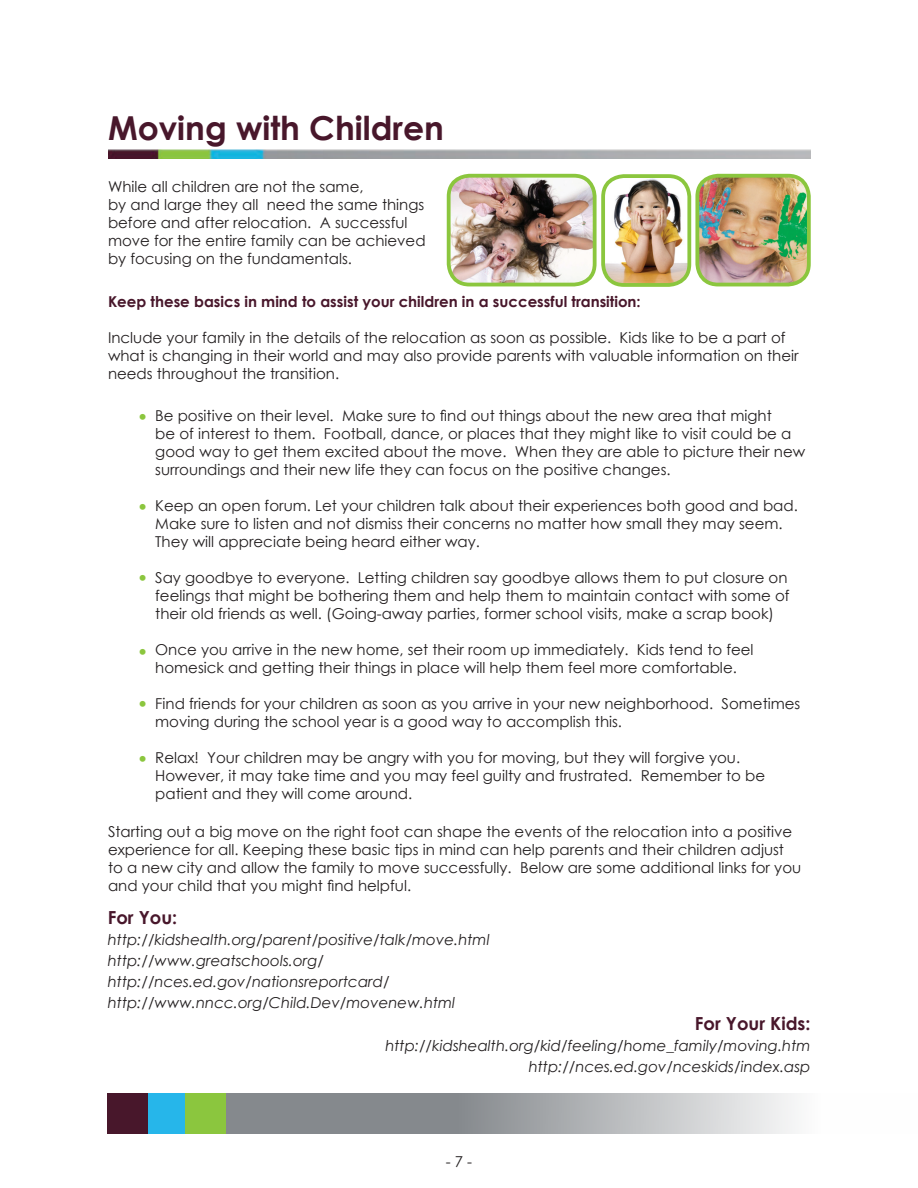
<style>
.page{position:relative;width:918px;height:1188px;background:#fff}
.page>*{position:absolute;margin:0;border:0;box-sizing:border-box;transform-origin:0 0}
.t1{font:700 33px "Century Gothic";color:#48172b}
.t2{font:19.5px "Century Gothic";color:#8bc63e}
.t3{font:700 18px "Century Gothic";color:#48172b}
.t4{font:15px/18px "Century Gothic";color:#231f20}
.t5{font:italic 15px/21px "Century Gothic";color:#231f20}
.t6{font:700 15px "Century Gothic";color:#48172b}
</style>
<div class="page">
<img style="left:606px;top:179px;width:83px;height:103px">
<div style="left:601px;top:174px;width:90px;height:113px;border:4px solid #8bc63e;border-radius:21px"></div>
<img style="left:449px;top:178px;width:143px;height:107px">
<div style="left:447px;top:174px;width:150px;height:112px;border:4px solid #8bc63e;border-radius:21px"></div>
<img style="left:700px;top:176px;width:106px;height:109px">
<div style="left:695px;top:174px;width:116px;height:112px;border:4px solid #8bc63e;border-radius:21px"></div>
<img style="left:108px;top:149px;width:702px;height:9px">
<div style="left:148px;top:1094px;width:40px;height:40px;background:#26b6ea"></div>
<div style="left:108px;top:1094px;width:40px;height:40px;background:#48172b"></div>
<svg style="left:226px;top:1094px;width:569px;height:40px;background:#a6a9ab"></svg>
<div style="left:186px;top:1094px;width:40px;height:40px;background:#8bc63e"></div>
<h1 class="t1" style="left:108px;top:103px;width:337px">Moving with Children</h1>
<p class="t4" style="left:108px;top:177px;width:319px">While all children are not the same,<br>by and large they all need the same things before and after relocation. A successful move for the entire family can be achieved by focusing on the fundamentals.</p>
<p class="t6" style="left:108px;top:290px;width:534px">Keep these basics in mind to assist your children in a successful transition:</p>
<p class="t4" style="left:108px;top:329px;width:692px">Include your family in the details of the relocation as soon as possible. Kids like to be a part of what is changing in their world and may also provide parents with valuable information on their needs throughout the transition.</p>
<p class="t4" style="left:155px;top:407px;width:652px">Be positive on their level. Make sure to find out things about the new area that might<br>be of interest to them. Football, dance, or places that they might like to visit could be a good way to get them excited about the move. When they are able to picture their new surroundings and their new life they can focus on the positive changes.</p>
<p class="t4" style="left:155px;top:497px;width:644px">Keep an open forum. Let your children talk about their experiences both good and bad.<br>Make sure to listen and not dismiss their concerns no matter how small they may seem.<br>They will appreciate being heard either way.</p>
<p class="t4" style="left:155px;top:569px;width:636px">Say goodbye to everyone. Letting children say goodbye allows them to put closure on feelings that might be bothering them and help them to maintain contact with some of their old friends as well. (Going-away parties, former school visits, make a scrap book)</p>
<p class="t4" style="left:155px;top:641px;width:600px">Once you arrive in the new home, set their room up immediately. Kids tend to feel homesick and getting their things in place will help them feel more comfortable.</p>
<p class="t4" style="left:155px;top:695px;width:647px">Find friends for your children as soon as you arrive in your new neighborhood. Sometimes moving during the school year is a good way to accomplish this.</p>
<p class="t4" style="left:155px;top:749px;width:611px">Relax! Your children may be angry with you for moving, but they will forgive you.<br>However, it may take time and you may feel guilty and frustrated. Remember to be patient and they will come around.</p>
<p class="t4" style="left:108px;top:822px;width:695px">Starting out a big move on the right foot can shape the events of the relocation into a positive experience for all. Keeping these basic tips in mind can help parents and their children adjust to a new city and allow the family to move successfully. Below are some additional links for you and your child that you might find helpful.</p>
<h2 class="t2" style="left:137px;top:403px;width:13px">•</h2>
<h2 class="t2" style="left:137px;top:493px;width:13px">•</h2>
<h2 class="t2" style="left:137px;top:564px;width:13px">•</h2>
<h2 class="t2" style="left:137px;top:638px;width:13px">•</h2>
<h2 class="t2" style="left:137px;top:690px;width:13px">•</h2>
<h2 class="t2" style="left:137px;top:745px;width:13px">•</h2>
<p class="t3" style="left:108px;top:904px;width:71px">For You:</p>
<p class="t5" style="left:108px;top:929px;width:383px">http://kidshealth.org/parent/positive/talk/move.html http://www.greatschools.org/ http://nces.ed.gov/nationsreportcard/ http://www.nncc.org/Child.Dev/movenew.html</p>
<p class="t3" style="left:695px;top:1010px;width:117px">For Your Kids:</p>
<p class="t5" style="left:385px;top:1035px;width:427px;text-align:right">http://kidshealth.org/kid/feeling/home_family/moving.htm http://nces.ed.gov/nceskids/index.asp</p>
<p class="t4" style="left:446px;top:1152px;width:28px">- 7 -</p>
</div>
